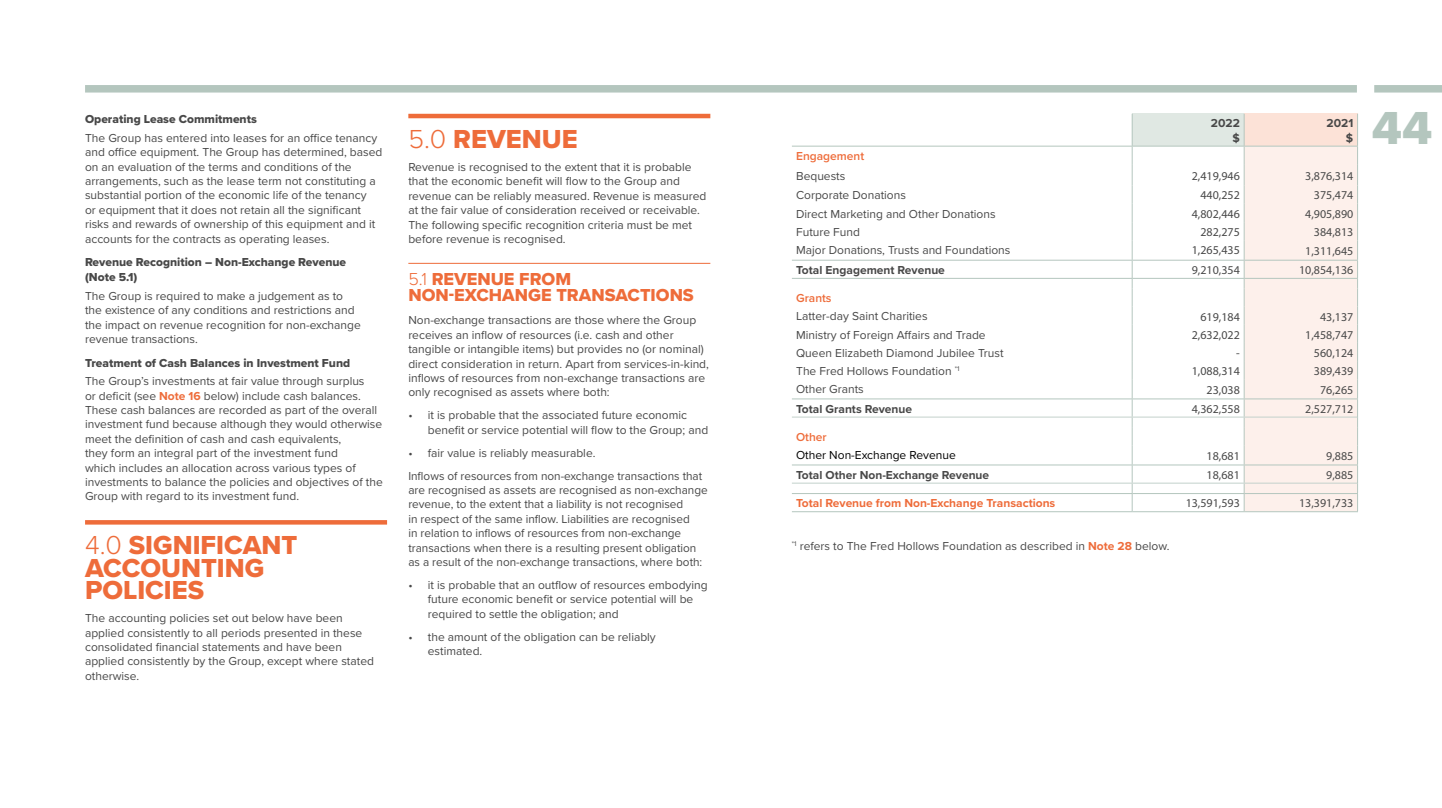
<style>
.page{position:relative;width:1442px;height:808px;background:#fff}
.page>*{position:absolute;margin:0;border:0;box-sizing:border-box;transform-origin:0 0}
.t1{font:48px "Proxima Nova Extrabld";color:#b4c6be}
.t2{font:27px/22.5px "Proxima Nova Extrabld";color:#ee6c3a}
.t3{font:18px/16.5px "Proxima Nova Extrabld";color:#ee6c3a}
.t4{font:12px/14.4px "Proxima Nova";color:#484848}
.t5{font:12px "Myriad Pro";color:#484848}
.t6{font:12px/15px "Proxima Nova Extrabld";color:#484848}
.t7{font:700 12px/14.4px "Proxima Nova";color:#484848;text-align:right}
.t8{font:700 12px "Proxima Nova";color:#ee6c3a}
.t9{font:12px "Proxima Nova";color:#000}
.t10{font:600 12px "Proxima Nova";color:#ee6c3a}
.s1{font-weight:700;color:#ee6c3a}
.s2{font-family:"Proxima Nova";font-weight:300}
</style>
<div class="page">
<div style="left:85px;top:85px;width:1271px;height:8px;background:#b4c6be"></div>
<div style="left:1374px;top:85px;width:67px;height:8px;background:#b4c6be"></div>
<div style="left:85px;top:520px;width:302px;height:5px;background:#ee6c3a"></div>
<hr style="left:408px;top:114px;width:302px;height:4px;background:#ee6c3a">
<hr style="left:408px;top:263px;width:302px;height:1px;background:#ee6c3a">
<div style="left:1132px;top:114px;width:112px;height:32px;background:#e0e8e3"></div>
<div style="left:1244px;top:114px;width:113px;height:32px;background:#fce2d7"></div>
<hr style="left:792px;top:146px;width:340px;height:1px;background:#b4c6be">
<hr style="left:1132px;top:146px;width:112px;height:1px;background:#b4c6be">
<hr style="left:792px;top:260px;width:340px;height:1px;background:#b4c6be">
<hr style="left:1132px;top:260px;width:112px;height:1px;background:#b4c6be">
<hr style="left:792px;top:278px;width:340px;height:1px;background:#b4c6be">
<hr style="left:1132px;top:278px;width:112px;height:1px;background:#b4c6be">
<hr style="left:792px;top:398px;width:340px;height:1px;background:#b4c6be">
<hr style="left:1132px;top:398px;width:112px;height:1px;background:#b4c6be">
<hr style="left:792px;top:465px;width:340px;height:1px;background:#b4c6be">
<hr style="left:1132px;top:465px;width:112px;height:1px;background:#b4c6be">
<hr style="left:792px;top:493px;width:340px;height:1px;background:#b4c6be">
<hr style="left:792px;top:511px;width:340px;height:1px;background:#b4c6be">
<hr style="left:1132px;top:493px;width:112px;height:1px;background:#b4c6be">
<hr style="left:1131px;top:114px;width:1px;height:32px;background:#b4c6be">
<hr style="left:1243px;top:114px;width:1px;height:32px;background:#b4c6be">
<hr style="left:1357px;top:114px;width:1px;height:32px;background:#b4c6be">
<svg style="left:1131px;top:146px;width:1px;height:365px"></svg>
<svg style="left:1243px;top:146px;width:115px;height:366px;background:#faeee9"></svg>
<hr style="left:792px;top:417px;width:340px;height:1px;background:#c3d1cb">
<hr style="left:1132px;top:417px;width:112px;height:1px;background:#c3d1cb">
<hr style="left:1244px;top:417px;width:113px;height:1px;background:#c3d1cb">
<hr style="left:792px;top:483px;width:340px;height:1px;background:#c3d1cb">
<hr style="left:1132px;top:483px;width:112px;height:1px;background:#c3d1cb">
<hr style="left:1244px;top:483px;width:113px;height:1px;background:#c3d1cb">
<hr style="left:1132px;top:511px;width:112px;height:1px;background:#b4c6be">
<hr style="left:1244px;top:511px;width:113px;height:1px;background:#b4c6be">
<p class="t6" style="left:85px;top:112px;width:173px">Operating Lease Commitments</p>
<p class="t4" style="left:85px;top:130px;width:299px">The Group has entered into leases for an office tenancy and office equipment. The Group has determined, based on an evaluation of the terms and conditions of the arrangements, such as the lease term not constituting a substantial portion of the economic life of the tenancy<br>or equipment that it does not retain all the significant risks and rewards of ownership of this equipment and it accounts for the contracts as operating leases.</p>
<p class="t6" style="left:85px;top:255px;width:262px">Revenue Recognition – Non-Exchange Revenue (Note 5.1)</p>
<p class="t4" style="left:85px;top:288px;width:277px">The Group is required to make a judgement as to the existence of any conditions and restrictions and the impact on revenue recognition for non-exchange revenue transactions.</p>
<p class="t6" style="left:85px;top:355px;width:267px">Treatment of Cash Balances in Investment Fund</p>
<p class="t4" style="left:85px;top:373px;width:299px">The Group’s investments at fair value through surplus<br>or deficit (see <span class="s1">Note 16</span> below) include cash balances.<br>These cash balances are recorded as part of the overall investment fund because although they would otherwise meet the definition of cash and cash equivalents,<br>they form an integral part of the investment fund<br>which includes an allocation across various types of investments to balance the policies and objectives of the Group with regard to its investment fund.</p>
<h2 class="t2" style="left:85px;top:534px;width:214px"><span class="s2">4.0</span> SIGNIFICANT<br>ACCOUNTING<br>POLICIES</h2>
<p class="t4" style="left:85px;top:610px;width:290px">The accounting policies set out below have been applied consistently to all periods presented in these consolidated financial statements and have been applied consistently by the Group, except where stated otherwise.</p>
<h2 class="t2" style="left:408px;top:127px;width:171px"><span class="s2">5.0</span> REVENUE</h2>
<p class="t4" style="left:408px;top:159px;width:299px">Revenue is recognised to the extent that it is probable that the economic benefit will flow to the Group and revenue can be reliably measured. Revenue is measured at the fair value of consideration received or receivable.<br>The following specific recognition criteria must be met before revenue is recognised.</p>
<h3 class="t3" style="left:408px;top:270px;width:287px"><span class="s2">5.1</span> REVENUE FROM<br>NON-EXCHANGE TRANSACTIONS</h3>
<p class="t4" style="left:408px;top:313px;width:302px">Non-exchange transactions are those where the Group receives an inflow of resources (i.e. cash and other tangible or intangible items) but provides no (or nominal) direct consideration in return. Apart from services-in-kind, inflows of resources from non-exchange transactions are only recognised as assets where both:</p>
<p class="t4" style="left:428px;top:408px;width:282px;text-indent:-20px">• it is probable that the associated future economic benefit or service potential will flow to the Group; and</p>
<p class="t4" style="left:408px;top:441px;width:295px;line-height:23px">• fair value is reliably measurable.<br>Inflows of resources from non-exchange transactions that</p>
<p class="t4" style="left:408px;top:482px;width:301px">are recognised as assets are recognised as non-exchange revenue, to the extent that a liability is not recognised<br>in respect of the same inflow. Liabilities are recognised<br>in relation to inflows of resources from non-exchange transactions when there is a resulting present obligation as a result of the non-exchange transactions, where both:</p>
<p class="t4" style="left:428px;top:577px;width:281px;text-indent:-20px">• it is probable that an outflow of resources embodying future economic benefit or service potential will be required to settle the obligation; and</p>
<p class="t4" style="left:428px;top:629px;width:229px;text-indent:-20px">• the amount of the obligation can be reliably estimated.</p>
<p class="t7" style="left:1210px;top:116px;width:31px">2022 $</p>
<p class="t7" style="left:1326px;top:116px;width:28px">2021 $</p>
<p class="t10" style="left:796px;top:147px;width:70px">Engagement</p>
<p class="t4" style="left:796px;top:168px;width:51px">Bequests</p>
<p class="t5" style="left:1191px;top:168px;width:50px">2,419,946</p>
<p class="t5" style="left:1305px;top:168px;width:50px">3,876,314</p>
<p class="t4" style="left:796px;top:188px;width:111px">Corporate Donations</p>
<p class="t5" style="left:1200px;top:188px;width:41px">440,252</p>
<p class="t5" style="left:1313px;top:188px;width:41px">375,474</p>
<p class="t4" style="left:796px;top:206px;width:201px">Direct Marketing and Other Donations</p>
<p class="t5" style="left:1191px;top:206px;width:50px">4,802,446</p>
<p class="t5" style="left:1305px;top:206px;width:50px">4,905,890</p>
<p class="t4" style="left:796px;top:224px;width:65px">Future Fund</p>
<p class="t5" style="left:1200px;top:225px;width:41px">282,275</p>
<p class="t5" style="left:1313px;top:225px;width:41px">384,813</p>
<p class="t4" style="left:796px;top:242px;width:216px">Major Donations, Trusts and Foundations</p>
<p class="t5" style="left:1191px;top:243px;width:50px">1,265,435</p>
<p class="t5" style="left:1305px;top:244px;width:50px">1,311,645</p>
<p class="t7" style="left:796px;top:263px;width:150px">Total Engagement Revenue</p>
<p class="t5" style="left:1191px;top:263px;width:50px">9,210,354</p>
<p class="t5" style="left:1299px;top:263px;width:56px">10,854,136</p>
<p class="t10" style="left:796px;top:289px;width:37px">Grants</p>
<p class="t4" style="left:796px;top:309px;width:133px">Latter-day Saint Charities</p>
<p class="t5" style="left:1200px;top:309px;width:41px">619,184</p>
<p class="t5" style="left:1320px;top:309px;width:35px">43,137</p>
<p class="t4" style="left:796px;top:327px;width:191px">Ministry of Foreign Affairs and Trade</p>
<p class="t5" style="left:1191px;top:327px;width:50px">2,632,022</p>
<p class="t5" style="left:1305px;top:327px;width:50px">1,458,747</p>
<p class="t4" style="left:796px;top:345px;width:209px">Queen Elizabeth Diamond Jubilee Trust</p>
<p class="t5" style="left:1236px;top:345px;width:5px">-</p>
<p class="t5" style="left:1313px;top:345px;width:41px">560,124</p>
<p class="t4" style="left:796px;top:363px;width:165px">The Fred Hollows Foundation <sup>*1</sup></p>
<p class="t5" style="left:1191px;top:364px;width:50px">1,088,314</p>
<p class="t5" style="left:1313px;top:364px;width:41px">389,439</p>
<p class="t4" style="left:796px;top:381px;width:69px">Other Grants</p>
<p class="t5" style="left:1206px;top:382px;width:35px">23,038</p>
<p class="t5" style="left:1320px;top:382px;width:35px">76,265</p>
<p class="t7" style="left:796px;top:401px;width:117px">Total Grants Revenue</p>
<p class="t5" style="left:1191px;top:401px;width:50px">4,362,558</p>
<p class="t5" style="left:1305px;top:401px;width:50px">2,527,712</p>
<p class="t10" style="left:796px;top:428px;width:32px">Other</p>
<p class="t9" style="left:796px;top:446px;width:161px">Other Non-Exchange Revenue</p>
<p class="t5" style="left:1206px;top:448px;width:35px">18,681</p>
<p class="t5" style="left:1326px;top:448px;width:29px">9,885</p>
<p class="t7" style="left:796px;top:467px;width:194px">Total Other Non-Exchange Revenue</p>
<p class="t5" style="left:1206px;top:467px;width:35px">18,681</p>
<p class="t5" style="left:1326px;top:467px;width:29px">9,885</p>
<p class="t8" style="left:796px;top:494px;width:261px">Total Revenue from Non-Exchange Transactions</p>
<p class="t5" style="left:1185px;top:496px;width:56px">13,591,593</p>
<p class="t5" style="left:1299px;top:496px;width:56px">13,391,733</p>
<p class="t4" style="left:792px;top:538px;width:379px"><sup>*1</sup> refers to The Fred Hollows Foundation as described in <span class="s1">Note 28</span> below.</p>
<h1 class="t1" style="left:1371px;top:92px;width:62px">44</h1>
</div>
